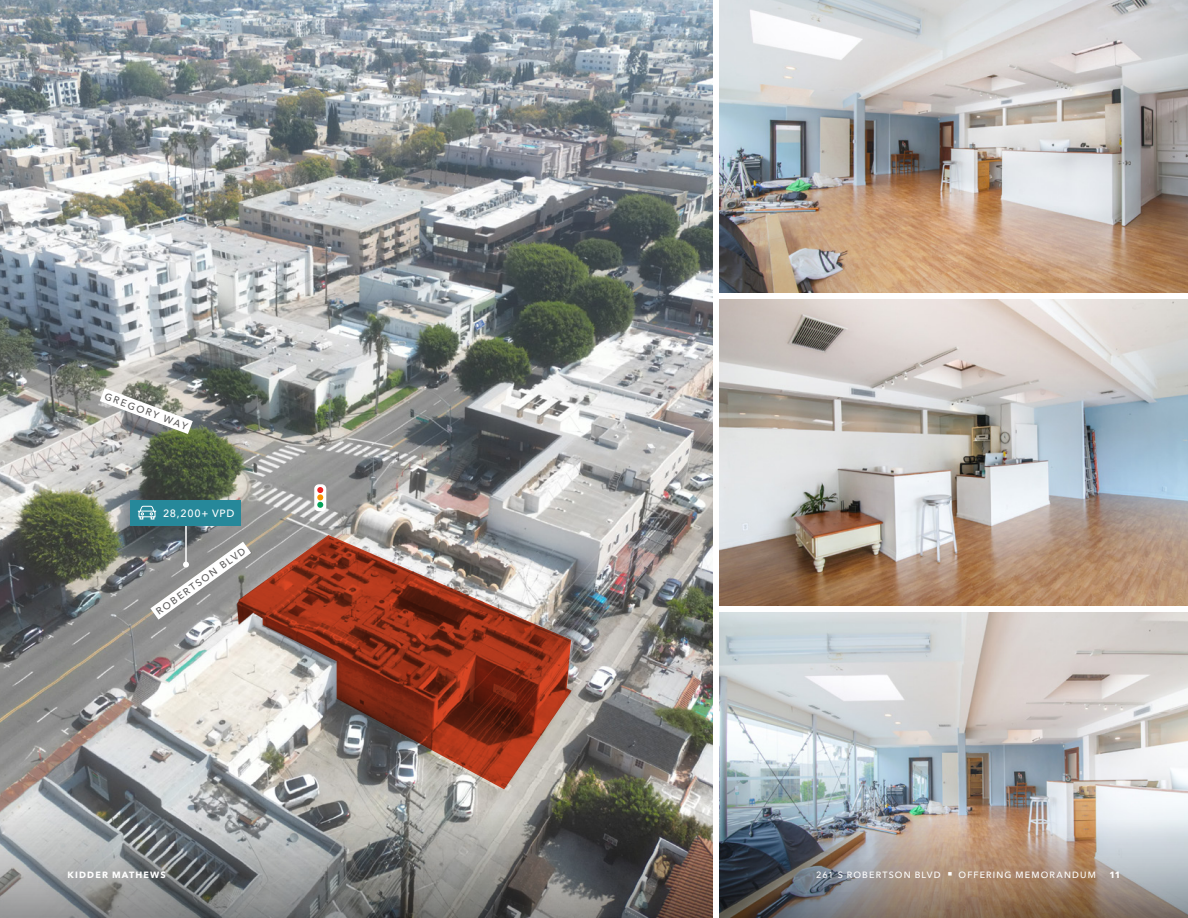
<style>
.page{position:relative;width:1188px;height:918px;background:#fff}
.page>*{position:absolute;margin:0;border:0;box-sizing:border-box;transform-origin:0 0}
.Other_Callout_Text_-_White_2023{font:500 10.5px "Avenir Next LT Pro";letter-spacing:.06em;color:#fff}
.Street_Names_-_Ash_2023{font:500 9.75px "Avenir Next LT Pro";color:#5e5d5d}
.t1{font:500 9px "Avenir Next LT Pro";letter-spacing:.13em;color:#fff}
.t2{font:700 9px "Avenir Next LT Pro";letter-spacing:.13em;color:#fff}
</style>
<div class="page">
<img style="left:719px;top:0;width:469px;height:292px">
<img style="left:719px;top:299px;width:469px;height:306px">
<img style="left:0;top:0;width:712px;height:612px">
<img style="left:719px;top:612px;width:469px;height:306px">
<img style="left:0;top:612px;width:712px;height:306px">
<svg style="left:100px;top:388px;width:93px;height:46px"></svg>
<div style="left:314px;top:484px;width:12px;height:27px;background:#fff;border-radius:4px"></div>
<svg style="left:317px;top:487px;width:6px;height:21px"></svg>
<svg style="left:237px;top:535px;width:335px;height:254px;background:#a06e61"></svg>
<hr style="left:185px;top:515px;width:2px;height:50px;background:#fff">
<svg style="left:150px;top:542px;width:101px;height:78px"></svg>
<div style="left:131px;top:500px;width:110px;height:25px;background:#26889a"></div>
<svg style="left:137px;top:506px;width:20px;height:14px"></svg>
<p class="Street_Names_-_Ash_2023" style="left:107px;top:391px;width:89px;rotate:20deg">GREGORY WAY</p>
<p class="Other_Callout_Text_-_White_2023" style="left:163px;top:507px;width:73px">28,200+ VPD</p>
<p class="Street_Names_-_Ash_2023" style="left:154px;top:608px;width:109px;rotate:-36deg">ROBERTSON BLVD</p>
<p class="t2" style="left:68px;top:869px;width:100px">KIDDER MATHEWS</p>
<p class="t1" style="left:816px;top:869px;width:281px">261 S ROBERTSON BLVD ■ OFFERING MEMORANDUM</p>
<p class="t2" style="left:1109px;top:869px;width:13px">11</p>
</div>
